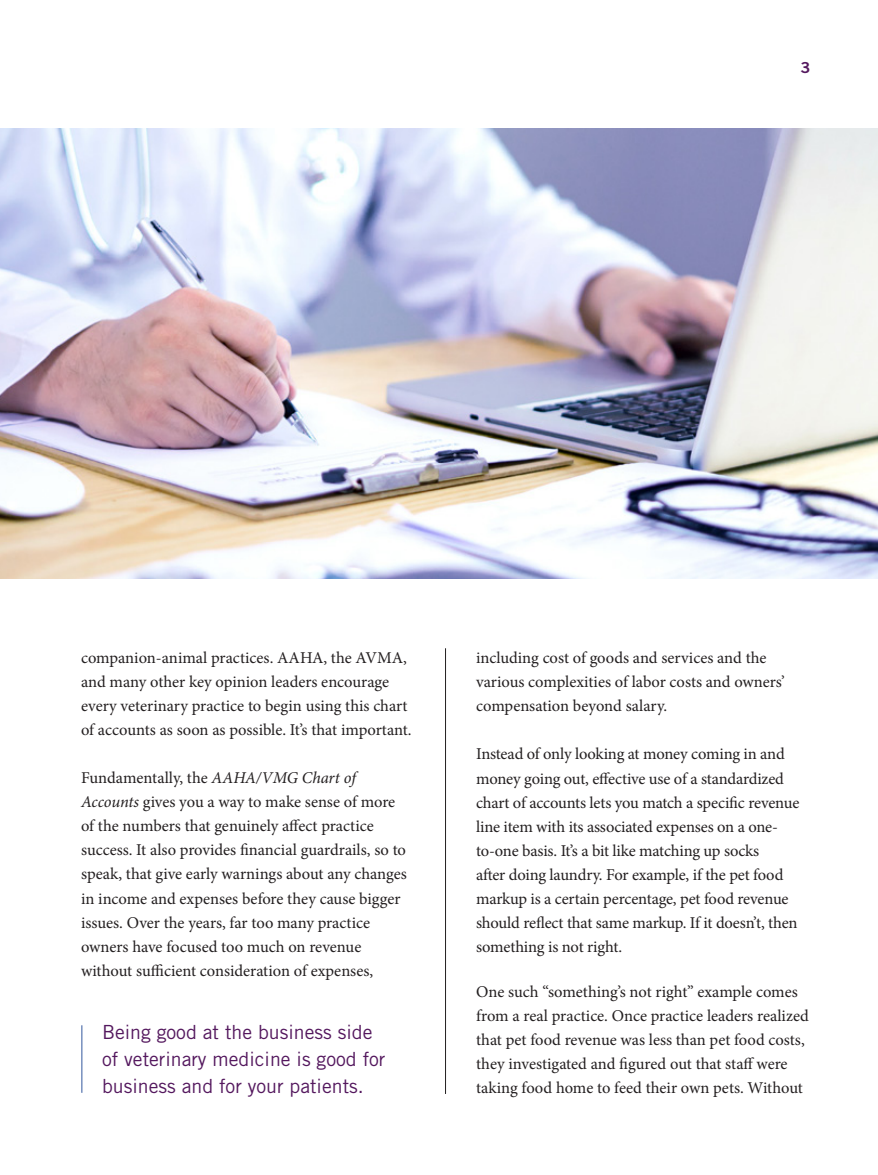
<style>
.page{position:relative;width:878px;height:1175px;background:#fff}
.page>*{position:absolute;margin:0;border:0;box-sizing:border-box;transform-origin:0 0}
.t1{font:19.5px/27px "Trade Gothic";color:#54185e}
.t2{font:16.5px/24px "Minion Pro";letter-spacing:-.005em;color:#231f20}
.t3{font:15.15px "Trade Gothic Bold Two";color:#54185e;scale:1.09 1}
.s1{font-style:italic}
</style>
<div class="page">
<img style="left:0;top:128px;width:878px;height:450px">
<hr style="left:81px;top:1025px;width:2px;height:67px;background:#778fbe">
<hr style="left:445px;top:648px;width:1px;height:446px;background:#231f20">
<p class="t3" style="left:800px;top:58px;width:11px">3</p>
<p class="t2" style="left:81px;top:646px;width:332px">companion-animal practices. AAHA, the AVMA, and many other key opinion leaders encourage every veterinary practice to begin using this chart of accounts as soon as possible. It’s that important.</p>
<p class="t2" style="left:81px;top:766px;width:327px">Fundamentally, the <span class="s1">AAHA/VMG Chart of Accounts</span> gives you a way to make sense of more of the numbers that genuinely affect practice success. It also provides financial guardrails, so to speak, that give early warnings about any changes in income and expenses before they cause bigger issues. Over the years, far too many practice owners have focused too much on revenue without sufficient consideration of expenses,</p>
<p class="t1" style="left:102px;top:1018px;width:285px">Being good at the business side of veterinary medicine is good for business and for your patients.</p>
<p class="t2" style="left:476px;top:646px;width:310px">including cost of goods and services and the various complexities of labor costs and owners’ compensation beyond salary.</p>
<p class="t2" style="left:476px;top:742px;width:325px">Instead of only looking at money coming in and money going out, effective use of a standardized chart of accounts lets you match a specific revenue line item with its associated expenses on a one&shy;to-one basis. It’s a bit like matching up socks<br>after doing laundry. For example, if the pet food markup is a certain percentage, pet food revenue should reflect that same markup. If it doesn’t, then something is not right.</p>
<p class="t2" style="left:476px;top:979px;width:334px">One such “something’s not right” example comes from a real practice. Once practice leaders realized that pet food revenue was less than pet food costs, they investigated and figured out that staff were taking food home to feed their own pets. Without</p>
</div>
